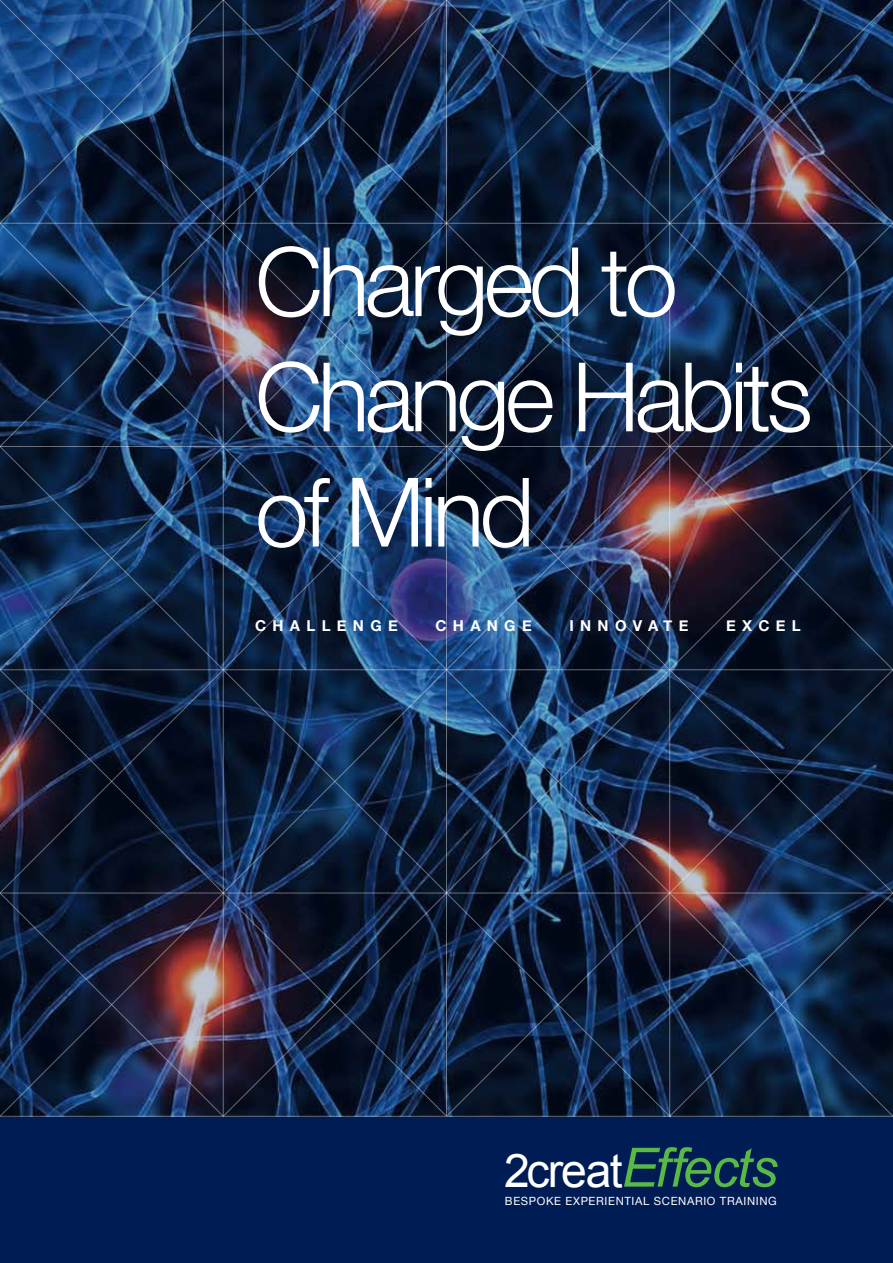
<style>
.page{position:relative;width:893px;height:1263px;background:#001c54}
.page>*{position:absolute;margin:0;border:0;box-sizing:border-box;transform-origin:0 0}
.t1{font:300 96px/115.2px "Helvetica Neue";letter-spacing:-.05em;color:#fff}
.t2{font:italic 54.3px "Arial";letter-spacing:-.03em;color:#58b947}
.t3{font:700 15px "Helvetica Neue";letter-spacing:.42em;color:#fff}
.t4{font:11.25px "Helvetica Neue";letter-spacing:.055em;color:#fff}
.s1{font-style:normal;font-size:46.35px;color:#fff}
</style>
<div class="page">
<img style="left:0;top:0;width:658px;height:222px">
<img style="left:658px;top:0;width:235px;height:222px">
<img style="left:0;top:222px;width:893px;height:896px">
<h1 class="t1" style="left:255px;top:219px;width:559px">Charged to<br>Change Habits of Mind</h1>
<h3 class="t3" style="left:255px;top:614px;width:144px">CHALLENGE</h3>
<h3 class="t3" style="left:435px;top:614px;width:98px">CHANGE</h3>
<h3 class="t3" style="left:569px;top:614px;width:120px">INNOVATE</h3>
<h3 class="t3" style="left:726px;top:614px;width:76px">EXCEL</h3>
<h2 class="t2" style="left:504px;top:1132px;width:275px"><span class="s1">2creat</span>Effects</h2>
<p class="t4" style="left:505px;top:1192px;width:273px">BESPOKE EXPERIENTIAL SCENARIO TRAINING</p>
</div>
